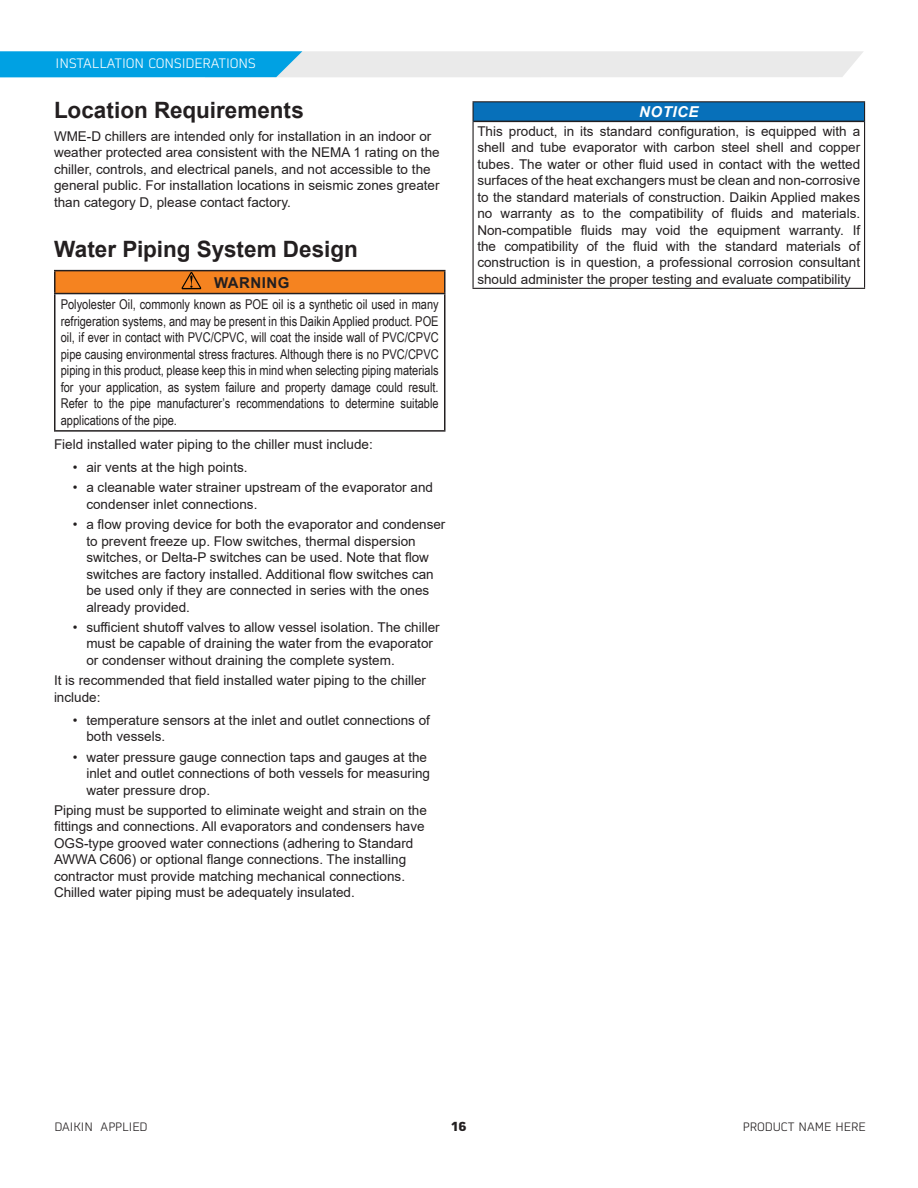
<style>
.page{position:relative;width:918px;height:1188px;background:#fff}
.page>*{position:absolute;margin:0;border:0;box-sizing:border-box;transform-origin:0 0}
.t1{font:700 22.5px "Arial";color:#231f20}
.t2{font:700 15px "Arial";letter-spacing:.035em;color:#231f20}
.t3{font:italic 700 15px "Arial";letter-spacing:.035em;color:#fff}
.t4{font:13.5px/16.5px "Arial";color:#231f20}
.t5{font:13.5px/16.5px "Arial Narrow";color:#231f20;text-align:justify}
.t6{font:300 13.5px "Martian B Thai";color:#fff}
.t7{font:700 13.5px "Martian B Thai";color:#231f20}
.t8{font:300 12px "Martian B Thai";color:#231f20}
</style>
<div class="page">
<svg style="left:0;top:51px;width:863px;height:26px;background:#9cd2e8"></svg>
<div style="left:55px;top:271px;width:390px;height:23px;background:#f58320"></div>
<hr style="left:54px;top:270px;width:392px;height:1px;background:#231f20">
<hr style="left:54px;top:271px;width:2px;height:22px;background:#231f20">
<hr style="left:444px;top:271px;width:2px;height:22px;background:#231f20">
<hr style="left:54px;top:293px;width:392px;height:1px;background:#231f20">
<hr style="left:54px;top:294px;width:2px;height:136px;background:#231f20">
<hr style="left:444px;top:294px;width:2px;height:136px;background:#231f20">
<hr style="left:54px;top:430px;width:392px;height:2px;background:#231f20">
<div style="left:473px;top:102px;width:392px;height:19px;background:#0770ba"></div>
<hr style="left:474px;top:121px;width:390px;height:1px;background:#231f20">
<hr style="left:472px;top:101px;width:393px;height:1px;background:#231f20">
<svg style="left:472px;top:102px;width:2px;height:19px"></svg>
<svg style="left:864px;top:102px;width:1px;height:19px"></svg>
<hr style="left:472px;top:121px;width:2px;height:167px;background:#231f20">
<hr style="left:864px;top:121px;width:1px;height:167px;background:#231f20">
<hr style="left:472px;top:288px;width:393px;height:1px;background:#231f20">
<svg style="left:182px;top:272px;width:19px;height:17px"></svg>
<p class="t6" style="left:56px;top:53px;width:13px">INSTALLATION</p>
<p class="t6" style="left:148px;top:53px;width:17px">CONSIDERATIONS</p>
<h1 class="t1" style="left:54px;top:94px;width:251px">Location Requirements</h1>
<p class="t4" style="left:54px;top:128px;width:387px">WME-D chillers are intended only for installation in an indoor or weather protected area consistent with the NEMA 1 rating on the chiller, controls, and electrical panels, and not accessible to the general public. For installation locations in seismic zones greater than category D, please contact factory.</p>
<h1 class="t1" style="left:54px;top:233px;width:305px">Water Piping System Design</h1>
<p class="t2" style="left:214px;top:272px;width:77px">WARNING</p>
<p class="t5" style="left:61px;top:296px;width:380px">Polyolester Oil, commonly known as POE oil is a synthetic oil used in many refrigeration systems, and may be present in this Daikin Applied product. POE oil, if ever in contact with PVC/CPVC, will coat the inside wall of PVC/CPVC pipe causing environmental stress fractures. Although there is no PVC/CPVC piping in this product, please keep this in mind when selecting piping materials for your application, as system failure and property damage could result.<br>Refer to the pipe manufacturer’s recommendations to determine suitable applications of the pipe.</p>
<p class="t4" style="left:54px;top:436px;width:320px">Field installed water piping to the chiller must include:</p>
<p class="t4" style="left:73px;top:459px;width:174px">• air vents at the high points.</p>
<p class="t4" style="left:86px;top:479px;width:348px;text-indent:-14px">• a cleanable water strainer upstream of the evaporator and condenser inlet connections.</p>
<p class="t4" style="left:86px;top:516px;width:361px;text-indent:-14px">• a flow proving device for both the evaporator and condenser to prevent freeze up. Flow switches, thermal dispersion switches, or Delta-P switches can be used. Note that flow switches are factory installed. Additional flow switches can be used only if they are connected in series with the ones already provided.</p>
<p class="t4" style="left:86px;top:619px;width:355px;text-indent:-14px">• sufficient shutoff valves to allow vessel isolation. The chiller must be capable of draining the water from the evaporator or condenser without draining the complete system.</p>
<p class="t4" style="left:54px;top:672px;width:374px">It is recommended that field installed water piping to the chiller include:</p>
<p class="t4" style="left:86px;top:712px;width:345px;text-indent:-14px">• temperature sensors at the inlet and outlet connections of both vessels.</p>
<p class="t4" style="left:86px;top:749px;width:345px;text-indent:-14px">• water pressure gauge connection taps and gauges at the inlet and outlet connections of both vessels for measuring water pressure drop.</p>
<p class="t4" style="left:54px;top:802px;width:374px">Piping must be supported to eliminate weight and strain on the fittings and connections. All evaporators and condensers have OGS-type grooved water connections (adhering to Standard AWWA C606) or optional flange connections. The installing contractor must provide matching mechanical connections.<br>Chilled water piping must be adequately insulated.</p>
<p class="t3" style="left:639px;top:102px;width:61px">NOTICE</p>
<p class="t4" style="left:477px;top:122px;width:384px;text-align:justify">This product, in its standard configuration, is equipped with a shell and tube evaporator with carbon steel shell and copper tubes. The water or other fluid used in contact with the wetted surfaces of the heat exchangers must be clean and non-corrosive to the standard materials of construction. Daikin Applied makes no warranty as to the compatibility of fluids and materials.<br>Non-compatible fluids may void the equipment warranty. If the compatibility of the fluid with the standard materials of construction is in question, a professional corrosion consultant should administer the proper testing and evaluate compatibility</p>
<p class="t8" style="left:54px;top:1118px;width:95px">DAIKIN APPLIED</p>
<p class="t7" style="left:450px;top:1115px;width:18px">16</p>
<p class="t8" style="left:743px;top:1118px;width:16px">PRODUCT</p>
<p class="t8" style="left:799px;top:1118px;width:18px">NAME</p>
<p class="t8" style="left:836px;top:1118px;width:16px">HERE</p>
</div>
